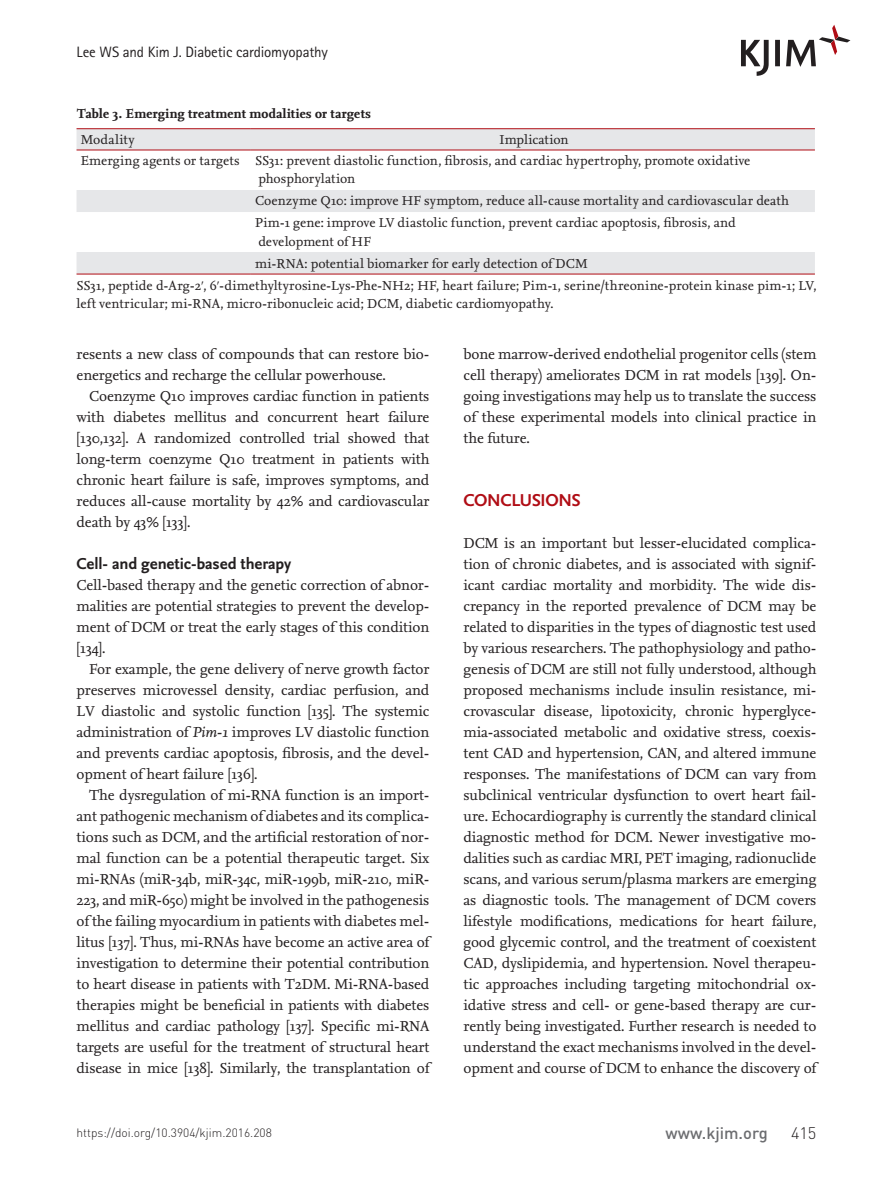
<style>
.page{position:relative;width:893px;height:1191px;background:#fff}
.page>*{position:absolute;margin:0;border:0;box-sizing:border-box;transform-origin:0 0}
.제목1_사본_2{font:700 18px "Nexus Sans";letter-spacing:-.02em;color:#b00d15}
.제목2{font:700 16.5px "Nexus Sans";letter-spacing:-.01em;color:#231f20}
.t1{font:500 16.5px "DIN Pro";color:#6c6d70}
.t2{font:300 16.5px "DIN Pro";color:#231f20}
.들여쓰기본문{font:15px/21px "Nexus Serif";letter-spacing:-.01em;color:#231f20;text-align:justify}
.제목밑본문{font:15px/21px "Nexus Serif";letter-spacing:-.01em;color:#231f20;text-align:justify}
.t3{font:15px "Rotis Sans Serif Std";letter-spacing:-.01em;color:#231f20}
.테이블{font:13.5px/18px "Nexus Serif";letter-spacing:.005em;color:#231f20}
.테이블제목{font:700 13.5px "Nexus Serif";letter-spacing:.005em;color:#231f20}
.t4{font:300 12px "DIN";color:#231f20}
.s1{font-style:italic}
.s2{font-family:"DIN Pro"}
</style>
<div class="page">
<svg style="left:741px;top:25px;width:109px;height:51px"></svg>
<svg style="left:77px;top:129px;width:738px;height:145px"></svg>
<hr style="left:77px;top:274px;width:174px;height:1px;background:#b00d15">
<hr style="left:251px;top:274px;width:564px;height:1px;background:#b00d15">
<hr style="left:77px;top:128px;width:174px;height:1px;background:#b00d15">
<hr style="left:251px;top:128px;width:564px;height:1px;background:#b00d15">
<hr style="left:77px;top:150px;width:174px;height:1px;background:#b00d15">
<hr style="left:251px;top:150px;width:564px;height:1px;background:#b00d15">
<p class="t3" style="left:77px;top:43px;width:253px">Lee WS and Kim J. Diabetic cardiomyopathy</p>
<p class="테이블제목" style="left:77px;top:104px;width:296px">Table 3. Emerging treatment modalities or targets</p>
<p class="테이블" style="left:81px;top:130px;width:55px">Modality</p>
<p class="테이블" style="left:499px;top:130px;width:71px">Implication</p>
<p class="테이블" style="left:81px;top:152px;width:160px">Emerging agents or targets</p>
<p class="테이블" style="left:255px;top:152px;width:497px">SS31: prevent diastolic function, fibrosis, and cardiac hypertrophy, promote oxidative</p>
<p class="테이블" style="left:258px;top:170px;width:98px">phosphorylation</p>
<p class="테이블" style="left:255px;top:192px;width:535px">Coenzyme Q10: improve HF symptom, reduce all-cause mortality and cardiovascular death</p>
<p class="테이블" style="left:255px;top:214px;width:482px">Pim-1 gene: improve LV diastolic function, prevent cardiac apoptosis, fibrosis, and</p>
<p class="테이블" style="left:258px;top:232px;width:114px">development of HF</p>
<p class="테이블" style="left:255px;top:254px;width:334px">mi-RNA: potential biomarker for early detection of DCM</p>
<p class="테이블" style="left:77px;top:276px;width:741px">SS31, peptide d-Arg-2 , 6 -dimethyltyrosine-Lys-Phe-NH2; HF, heart failure; Pim-1, serine/threonine-protein kinase pim-1; LV, left ventricular; mi-RNA, micro-ribonucleic acid; DCM, diabetic cardiomyopathy.</p>
<p class="들여쓰기본문" style="left:77px;top:343px;width:354px">resents a new class of compounds that can restore bio&shy;energetics and recharge the cellular powerhouse.</p>
<p class="들여쓰기본문" style="left:77px;top:385px;width:354px;text-indent:13px">Coenzyme Q10 improves cardiac function in patients with diabetes mellitus and concurrent heart failure [130,132]. A randomized controlled trial showed that long-term coenzyme Q10 treatment in patients with chronic heart failure is safe, improves symptoms, and reduces all-cause mortality by 42% and cardiovascular death by 43% [133].</p>
<p class="제목2" style="left:77px;top:553px;width:216px">Cell- and genetic-based therapy</p>
<p class="제목밑본문" style="left:77px;top:574px;width:354px">Cell-based therapy and the genetic correction of abnor&shy;malities are potential strategies to prevent the develop&shy;ment of DCM or treat the early stages of this condition [134].</p>
<p class="들여쓰기본문" style="left:77px;top:658px;width:354px;text-indent:13px">For example, the gene delivery of nerve growth factor preserves microvessel density, cardiac perfusion, and LV diastolic and systolic function [135]. The systemic administration of <span class="s1">Pim-1</span> improves LV diastolic function and prevents cardiac apoptosis, fibrosis, and the devel&shy;opment of heart failure [136].</p>
<p class="들여쓰기본문" style="left:77px;top:784px;width:354px;text-indent:13px">The dysregulation of mi-RNA function is an import&shy;ant pathogenic mechanism of diabetes and its complica&shy;tions such as DCM, and the artificial restoration of nor&shy;mal function can be a potential therapeutic target. Six mi-RNAs (miR-34b, miR-34c, miR-199b, miR-210, miR-223, and miR-650) might be involved in the pathogenesis of the failing myocardium in patients with diabetes mel&shy;litus [137]. Thus, mi-RNAs have become an active area of investigation to determine their potential contribution to heart disease in patients with T2DM. Mi-RNA-based therapies might be beneficial in patients with diabetes mellitus and cardiac pathology [137]. Specific mi-RNA targets are useful for the treatment of structural heart disease in mice [138]. Similarly, the transplantation of</p>
<p class="들여쓰기본문" style="left:463px;top:343px;width:354px">bone marrow-derived endothelial progenitor cells (stem cell therapy) ameliorates DCM in rat models [139]. On&shy;going investigations may help us to translate the success of these experimental models into clinical practice in the future.</p>
<p class="제목1_사본_2" style="left:463px;top:488px;width:119px">CONCLUSIONS</p>
<p class="제목밑본문" style="left:463px;top:532px;width:354px">DCM is an important but lesser-elucidated complica&shy;tion of chronic diabetes, and is associated with signif&shy;icant cardiac mortality and morbidity. The wide dis&shy;crepancy in the reported prevalence of DCM may be related to disparities in the types of diagnostic test used by various researchers. The pathophysiology and patho&shy;genesis of DCM are still not fully understood, although proposed mechanisms include insulin resistance, mi&shy;crovascular disease, lipotoxicity, chronic hyperglyce&shy;mia-associated metabolic and oxidative stress, coexis&shy;tent CAD and hypertension, CAN, and altered immune responses. The manifestations of DCM can vary from subclinical ventricular dysfunction to overt heart fail&shy;ure. Echocardiography is currently the standard clinical diagnostic method for DCM. Newer investigative mo&shy;dalities such as cardiac MRI, PET imaging, radionuclide scans, and various serum/plasma markers are emerging as diagnostic tools. The management of DCM covers lifestyle modifications, medications for heart failure, good glycemic control, and the treatment of coexistent CAD, dyslipidemia, and hypertension. Novel therapeu&shy;tic approaches including targeting mitochondrial ox&shy;idative stress and cell- or gene-based therapy are cur&shy;rently being investigated. Further research is needed to understand the exact mechanisms involved in the devel&shy;opment and course of DCM to enhance the discovery of</p>
<p class="t4" style="left:77px;top:1125px;width:197px"><span class="s2">https://doi.org/</span>10.3904/kjim.2016.208</p>
<p class="t1" style="left:666px;top:1121px;width:104px">www.kjim.org</p>
<p class="t2" style="left:791px;top:1121px;width:27px">415</p>
</div>
